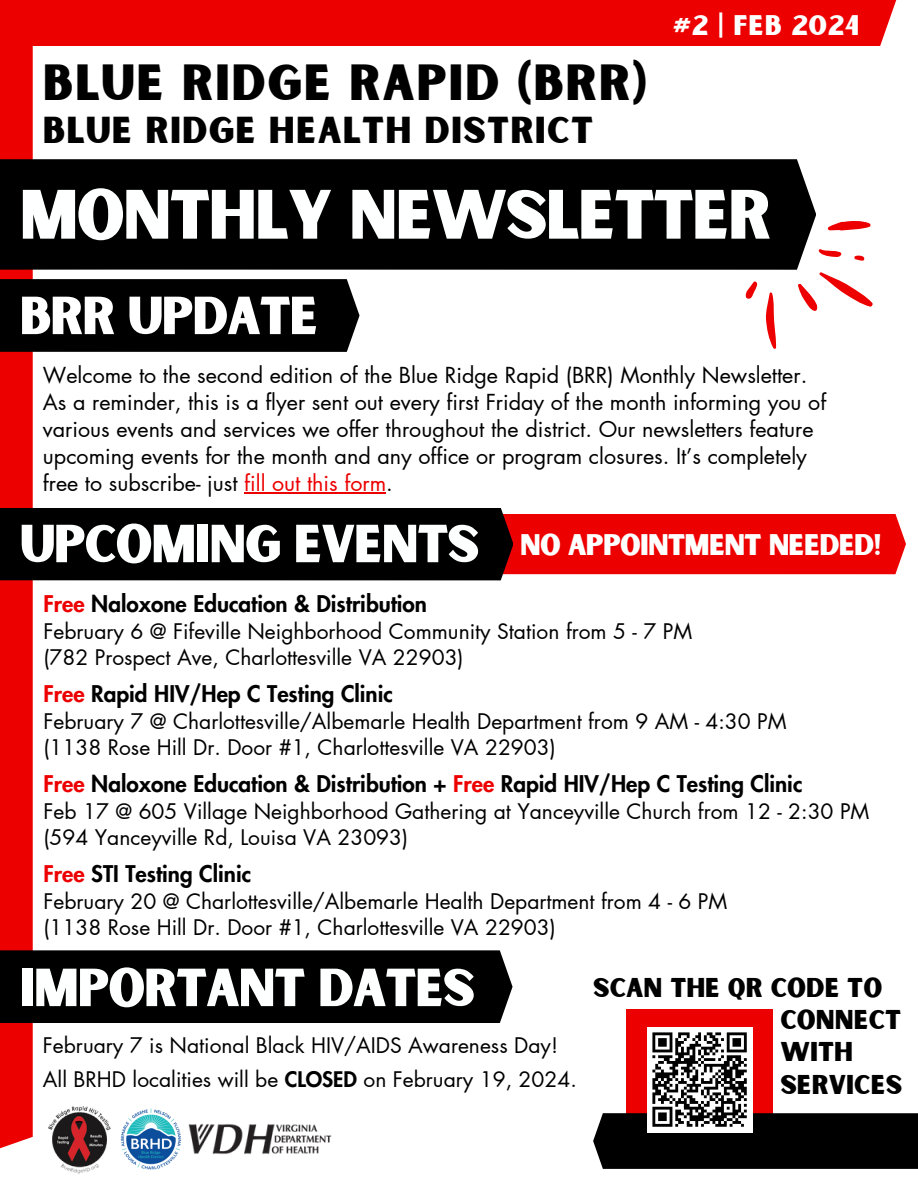
<style>
.page{position:relative;width:918px;height:1188px;background:#fff}
.page>*{position:absolute;margin:0;border:0;box-sizing:border-box;transform-origin:0 0}
.t1{font:66.6px "Sunborn Sans One";letter-spacing:-.03em;color:#feffff}
.t2{font:51.15px "Sunborn Sans One";letter-spacing:-.03em;color:#feffff}
.t3{font:51.15px "Sunborn Sans One";letter-spacing:-.03em;color:#fff}
.t4{font:48.6px "Sunborn Sans One";letter-spacing:.03em;color:#000}
.t5{font:35.85px "Sunborn Sans One";letter-spacing:.03em;color:#000}
.t6{font:28.5px "Sunborn Sans One";letter-spacing:-.03em;color:#feffff}
.t7{font:27.15px "Sunborn Sans One";letter-spacing:.03em;color:#fff}
.t8{font:25.95px/32.5px "Sunborn Sans One";color:#000}
.t9{font:800 22.5px "Futura LT Pro";color:#000}
.t10{font:21.6px/27px "Futura LT Pro";color:#000}
.t11{font:21px "Futura LT Pro";color:#000}
.s1{color:#ed0000}
.s2{font-weight:800}
</style>
<div class="page">
<div style="left:0;top:0;width:33px;height:1155px;background:#ed0000"></div>
<div style="left:0;top:0;width:899px;height:46px;background:#ed0000"></div>
<div style="left:0;top:279px;width:360px;height:73px;background:#000"></div>
<hr style="left:244px;top:492px;width:142px;height:1px;background:#ed0000">
<div style="left:0;top:159px;width:816px;height:111px;background:#000"></div>
<div style="left:0;top:950px;width:513px;height:73px;background:#000"></div>
<img style="left:48px;top:1106px;width:63px;height:68px">
<img style="left:120px;top:1108px;width:62px;height:62px">
<img style="left:188px;top:1124px;width:143px;height:30px">
<div style="left:626px;top:1009px;width:147px;height:105px;background:#ed0000"></div>
<div style="left:647px;top:1027px;width:106px;height:105px;background:#fff"></div>
<svg style="left:593px;top:1032px;width:325px;height:137px"></svg>
<svg style="left:741px;top:219px;width:132px;height:130px"></svg>
<div style="left:513px;top:514px;width:393px;height:60px;background:#ed0000"></div>
<div style="left:0;top:508px;width:513px;height:72px;background:#000"></div>
<p class="t4" style="left:43px;top:51px;width:606px">BLUE RIDGE RAPID (BRR)</p>
<p class="t5" style="left:43px;top:108px;width:552px">BLUE RIDGE HEALTH DISTRICT</p>
<p class="t7" style="left:673px;top:8px;width:188px">#2 | FEB 2024</p>
<h1 class="t1" style="left:20px;top:172px;width:754px">MONTHLY NEWSLETTER</h1>
<h4 class="t3" style="left:20px;top:283px;width:301px">BRR UPDATE</h4>
<h3 class="t10" style="left:43px;top:363px;width:785px">Welcome to the second edition of the Blue Ridge Rapid (BRR) Monthly Newsletter.<br>As a reminder, this is a flyer sent out every first Friday of the month informing you of various events and services we offer throughout the district. Our newsletters feature upcoming events for the month and any office or program closures. It’s completely free to subscribe- just <span class="s1">fill out this form</span>.</h3>
<p class="t2" style="left:20px;top:511px;width:461px">UPCOMING EVENTS</p>
<p class="t9" style="left:44px;top:593px;width:385px"><span class="s1">Free</span> Naloxone Education &amp; Distribution</p>
<p class="t11" style="left:44px;top:622px;width:650px">February 6 @ Fifeville Neighborhood Community Station from 5 - 7 PM</p>
<p class="t11" style="left:44px;top:648px;width:422px">(782 Prospect Ave, Charlottesville VA 22903)</p>
<p class="t9" style="left:44px;top:683px;width:351px"><span class="s1">Free</span> Rapid HIV/Hep C Testing Clinic</p>
<p class="t11" style="left:44px;top:712px;width:745px">February 7 @ Charlottesville/Albemarle Health Department from 9 AM - 4:30 PM</p>
<p class="t11" style="left:44px;top:738px;width:514px">(1138 Rose Hill Dr. Door #1, Charlottesville VA 22903)</p>
<p class="t9" style="left:44px;top:773px;width:760px"><span class="s1">Free</span> Naloxone Education &amp; Distribution + <span class="s1">Free</span> Rapid HIV/Hep C Testing Clinic</p>
<h2 class="t11" style="left:44px;top:802px;width:827px">Feb 17 @ 605 Village Neighborhood Gathering at Yanceyville Church from 12 - 2:30 PM</h2>
<p class="t11" style="left:44px;top:828px;width:366px">(594 Yanceyville Rd, Louisa VA 23093)</p>
<p class="t9" style="left:44px;top:863px;width:209px"><span class="s1">Free</span> STI Testing Clinic</p>
<h4 class="t11" style="left:44px;top:892px;width:685px">February 20 @ Charlottesville/Albemarle Health Department from 4 - 6 PM</h4>
<p class="t11" style="left:44px;top:918px;width:514px">(1138 Rose Hill Dr. Door #1, Charlottesville VA 22903)</p>
<p class="t6" style="left:520px;top:527px;width:363px">NO APPOINTMENT NEEDED!</p>
<p class="t2" style="left:20px;top:955px;width:457px">IMPORTANT DATES</p>
<h2 class="t11" style="left:43px;top:1036px;width:517px">February 7 is National Black HIV/AIDS Awareness Day!</h2>
<p class="t11" style="left:43px;top:1069px;width:535px">All BRHD localities will be <span class="s2">CLOSED</span> on February 19, 2024.</p>
<p class="t8" style="left:780px;top:972px;width:123px;text-indent:-187px">SCAN THE QR CODE TO<br>CONNECT<br>WITH<br>SERVICES</p>
</div>
